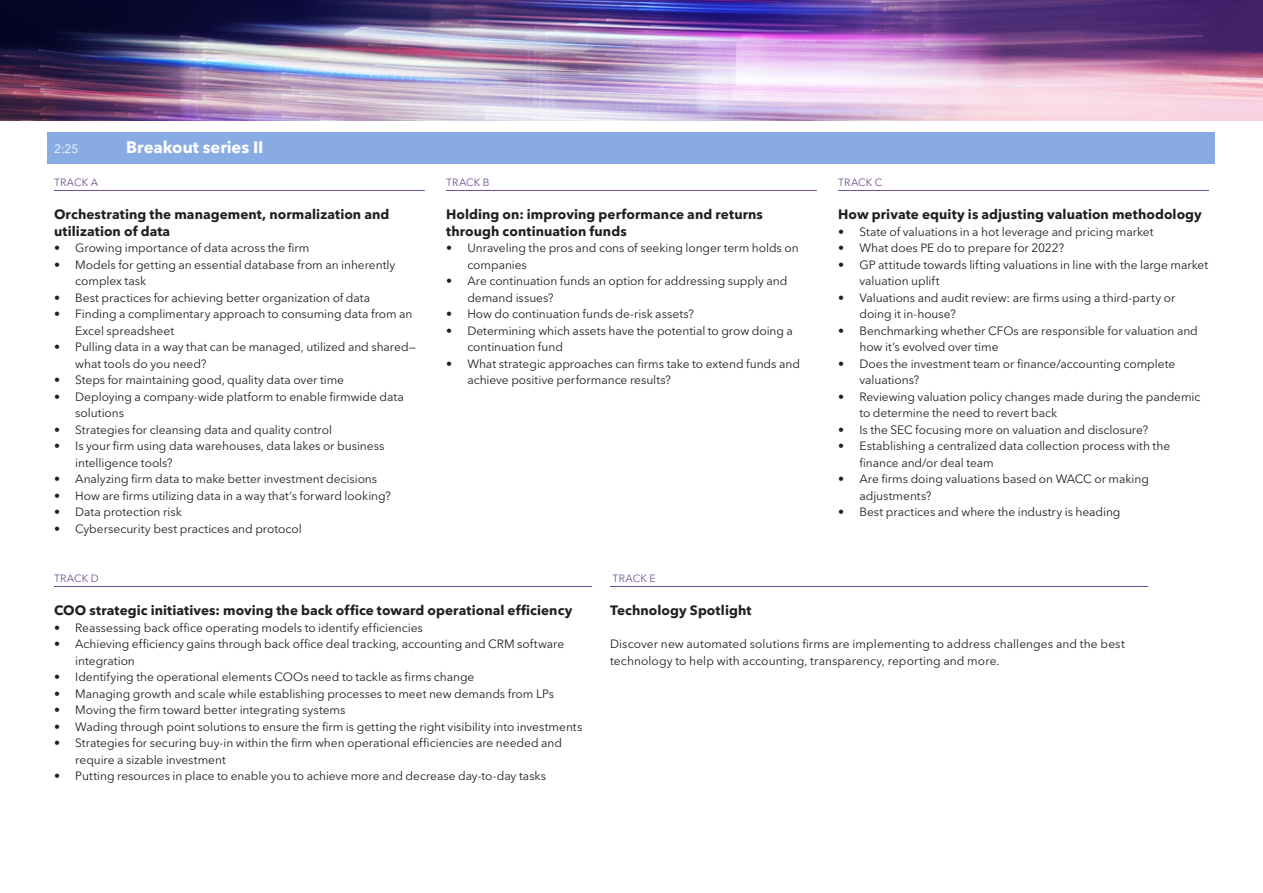
<style>
.page{position:relative;width:1263px;height:893px;background:#fff}
.page>*{position:absolute;margin:0;border:0;box-sizing:border-box;transform-origin:0 0}
.Steams_section{font:700 16.5px "Avenir Next LT Pro";color:#fff}
.Stream_title{font:700 13.5px/16.5px "Avenir Next LT Pro";letter-spacing:.005em;color:#231f20}
.Paragraph__Cols{font:12px/16.5px "Avenir Next LT Pro";letter-spacing:-.005em;color:#231f20}
.Steams_section-2{font:12px "Avenir Next LT Pro";color:#fff}
.Room__Cols{font:10.5px "Avenir Next LT Pro";letter-spacing:.01em;color:#6f5091}
</style>
<div class="page">
<img style="left:0;top:0;width:1263px;height:120px">
<div style="left:48px;top:132px;width:1167px;height:31px;background:#89abe3"></div>
<hr style="left:54px;top:190px;width:371px;height:1px;background:#6f5091">
<hr style="left:446px;top:190px;width:371px;height:1px;background:#6f5091">
<hr style="left:838px;top:190px;width:371px;height:1px;background:#6f5091">
<hr style="left:54px;top:586px;width:538px;height:1px;background:#6f5091">
<hr style="left:610px;top:586px;width:538px;height:1px;background:#6f5091">
<p class="Steams_section-2" style="left:54px;top:142px;width:26px">2:25</p>
<p class="Steams_section" style="left:126px;top:137px;width:139px">Breakout series II</p>
<p class="Room__Cols" style="left:54px;top:176px;width:46px">TRACK A</p>
<p class="Stream_title" style="left:54px;top:206px;width:337px">Orchestrating the management, normalization and utilization of data</p>
<p class="Paragraph__Cols" style="left:54px;top:240px;width:257px">• Growing importance of data across the firm</p>
<p class="Paragraph__Cols" style="left:75px;top:256px;width:322px;text-indent:-21px">• Models for getting an essential database from an inherently complex task</p>
<p class="Paragraph__Cols" style="left:54px;top:289px;width:318px">• Best practices for achieving better organization of data</p>
<p class="Paragraph__Cols" style="left:75px;top:306px;width:339px;text-indent:-21px">• Finding a complimentary approach to consuming data from an<br>Excel spreadsheet</p>
<p class="Paragraph__Cols" style="left:75px;top:339px;width:342px;text-indent:-21px">• Pulling data in a way that can be managed, utilized and shared— what tools do you need?</p>
<p class="Paragraph__Cols" style="left:54px;top:372px;width:292px">• Steps for maintaining good, quality data over time</p>
<p class="Paragraph__Cols" style="left:75px;top:388px;width:330px;text-indent:-21px">• Deploying a company-wide platform to enable firmwide data solutions</p>
<p class="Paragraph__Cols" style="left:54px;top:421px;width:280px">• Strategies for cleansing data and quality control</p>
<p class="Paragraph__Cols" style="left:75px;top:438px;width:311px;text-indent:-21px">• Is your firm using data warehouses, data lakes or business intelligence tools?</p>
<p class="Paragraph__Cols" style="left:54px;top:471px;width:325px">• Analyzing firm data to make better investment decisions</p>
<p class="Paragraph__Cols" style="left:54px;top:487px;width:338px">• How are firms utilizing data in a way that’s forward looking?</p>
<p class="Paragraph__Cols" style="left:54px;top:504px;width:129px">• Data protection risk</p>
<p class="Paragraph__Cols" style="left:54px;top:520px;width:249px">• Cybersecurity best practices and protocol</p>
<p class="Room__Cols" style="left:446px;top:176px;width:45px">TRACK B</p>
<p class="Stream_title" style="left:446px;top:206px;width:318px">Holding on: improving performance and returns through continuation funds</p>
<p class="Paragraph__Cols" style="left:467px;top:240px;width:333px;text-indent:-21px">• Unraveling the pros and cons of seeking longer term holds on companies</p>
<p class="Paragraph__Cols" style="left:467px;top:273px;width:322px;text-indent:-21px">• Are continuation funds an option for addressing supply and demand issues?</p>
<p class="Paragraph__Cols" style="left:446px;top:306px;width:249px">• How do continuation funds de-risk assets?</p>
<p class="Paragraph__Cols" style="left:467px;top:322px;width:327px;text-indent:-21px">• Determining which assets have the potential to grow doing a continuation fund</p>
<p class="Paragraph__Cols" style="left:467px;top:355px;width:334px;text-indent:-21px">• What strategic approaches can firms take to extend funds and achieve positive performance results?</p>
<p class="Room__Cols" style="left:838px;top:176px;width:46px">TRACK C</p>
<p class="Stream_title" style="left:838px;top:206px;width:365px">How private equity is adjusting valuation methodology</p>
<p class="Paragraph__Cols" style="left:838px;top:223px;width:317px">• State of valuations in a hot leverage and pricing market</p>
<p class="Paragraph__Cols" style="left:838px;top:240px;width:228px">• What does PE do to prepare for 2022?</p>
<p class="Paragraph__Cols" style="left:859px;top:256px;width:350px;text-indent:-21px">• GP attitude towards lifting valuations in line with the large market valuation uplift</p>
<p class="Paragraph__Cols" style="left:859px;top:289px;width:317px;text-indent:-21px">• Valuations and audit review: are firms using a third-party or doing it in-house?</p>
<p class="Paragraph__Cols" style="left:859px;top:322px;width:340px;text-indent:-21px">• Benchmarking whether CFOs are responsible for valuation and how it’s evolved over time</p>
<p class="Paragraph__Cols" style="left:859px;top:355px;width:317px;text-indent:-21px">• Does the investment team or finance/accounting complete valuations?</p>
<p class="Paragraph__Cols" style="left:859px;top:388px;width:343px;text-indent:-21px">• Reviewing valuation policy changes made during the pandemic to determine the need to revert back</p>
<p class="Paragraph__Cols" style="left:838px;top:421px;width:311px">• Is the SEC focusing more on valuation and disclosure?</p>
<p class="Paragraph__Cols" style="left:859px;top:438px;width:312px;text-indent:-21px">• Establishing a centralized data collection process with the finance and/or deal team</p>
<p class="Paragraph__Cols" style="left:859px;top:471px;width:291px;text-indent:-21px">• Are firms doing valuations based on WACC or making adjustments?</p>
<p class="Paragraph__Cols" style="left:838px;top:504px;width:284px">• Best practices and where the industry is heading</p>
<p class="Room__Cols" style="left:54px;top:572px;width:46px">TRACK D</p>
<p class="Stream_title" style="left:54px;top:602px;width:520px">COO strategic initiatives: moving the back office toward operational efficiency</p>
<p class="Paragraph__Cols" style="left:54px;top:619px;width:370px">• Reassessing back office operating models to identify efficiencies</p>
<p class="Paragraph__Cols" style="left:75px;top:636px;width:491px;text-indent:-21px">• Achieving efficiency gains through back office deal tracking, accounting and CRM software integration</p>
<p class="Paragraph__Cols" style="left:54px;top:669px;width:422px">• Identifying the operational elements COOs need to tackle as firms change</p>
<p class="Paragraph__Cols" style="left:54px;top:685px;width:502px">• Managing growth and scale while establishing processes to meet new demands from LPs</p>
<p class="Paragraph__Cols" style="left:54px;top:702px;width:293px">• Moving the firm toward better integrating systems</p>
<p class="Paragraph__Cols" style="left:54px;top:718px;width:530px">• Wading through point solutions to ensure the firm is getting the right visibility into investments</p>
<p class="Paragraph__Cols" style="left:75px;top:735px;width:488px;text-indent:-21px">• Strategies for securing buy-in within the firm when operational efficiencies are needed and require a sizable investment</p>
<p class="Paragraph__Cols" style="left:54px;top:768px;width:494px">• Putting resources in place to enable you to achieve more and decrease day-to-day tasks</p>
<p class="Room__Cols" style="left:613px;top:572px;width:45px">TRACK E</p>
<p class="Stream_title" style="left:610px;top:602px;width:143px">Technology Spotlight</p>
<p class="Paragraph__Cols" style="left:610px;top:636px;width:516px">Discover new automated solutions firms are implementing to address challenges and the best technology to help with accounting, transparency, reporting and more.</p>
</div>
